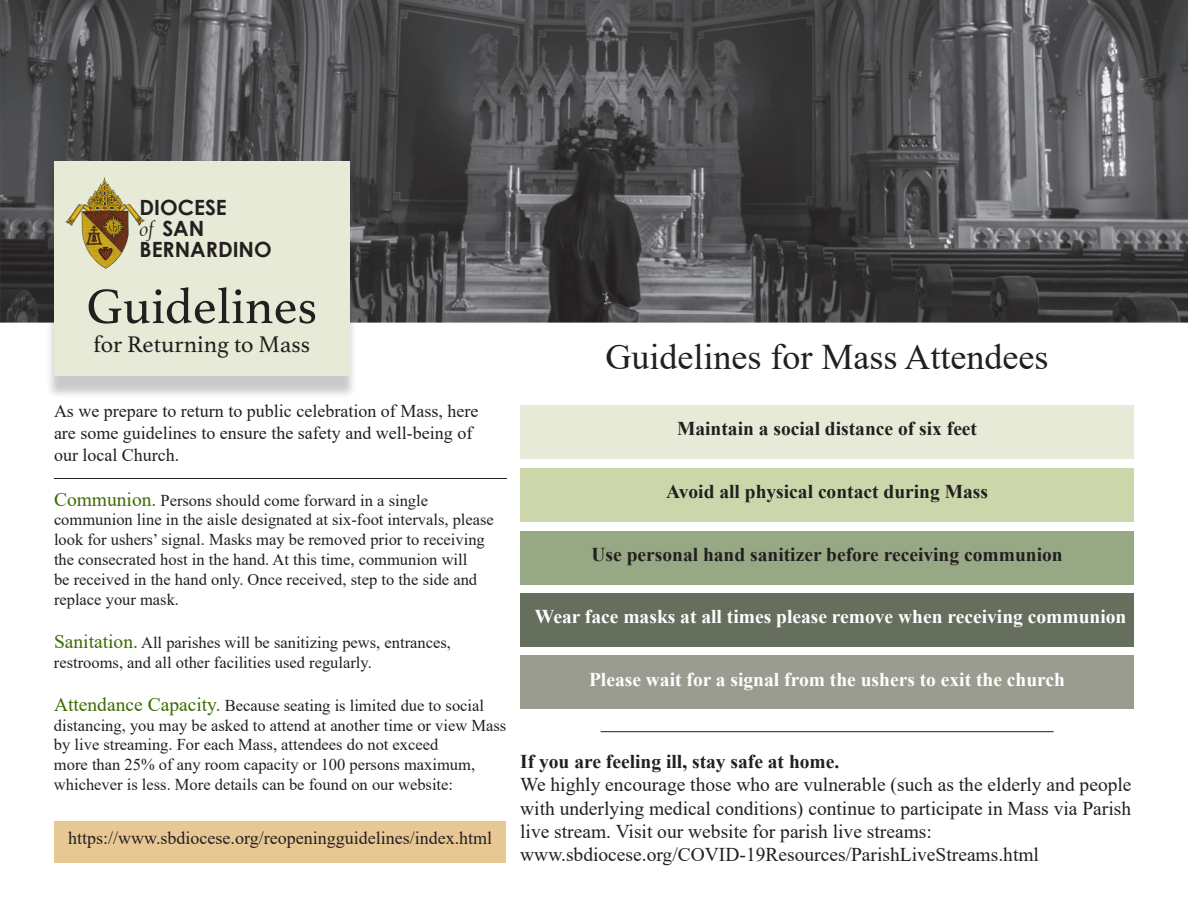
<style>
.page{position:relative;width:1188px;height:918px;background:#fff}
.page>*{position:absolute;margin:0;border:0;box-sizing:border-box;transform-origin:0 0}
.t1{font:51px "Athelas";color:#231f20}
.t2{font:36px "Times New Roman";color:#231f20}
.t3{font:24px "Athelas";color:#231f20}
.t4{font:700 21px/42px "Century Gothic";color:#231f20}
.t5{font:19.5px/23.4px "Times New Roman";color:#231f20}
.t6{font:700 19.5px "Times New Roman";color:#231f20}
.t7{font:700 19.5px "Times New Roman";color:#fff}
.t8{font:18px/21.6px "Times New Roman";color:#231f20}
.t9{font:16.5px/19.8px "Times New Roman";color:#231f20}
.s1{font-family:"Californian FB";font-weight:400;font-style:italic}
.s2{font-size:19.5px;color:#3c6b00}
</style>
<div class="page">
<img style="left:0;top:0;width:1188px;height:322px">
<div style="left:46px;top:168px;width:312px;height:231px;background:#231f20;opacity:.24"></div>
<div style="left:54px;top:161px;width:296px;height:215px;background:#e7ead6"></div>
<img style="left:65px;top:177px;width:79px;height:91px">
<hr style="left:54px;top:478px;width:453px;height:1px;background:#231f20">
<div style="left:55px;top:821px;width:451px;height:42px;background:#e7c794"></div>
<div style="left:520px;top:405px;width:614px;height:54px;background:#e7ead6"></div>
<div style="left:520px;top:468px;width:614px;height:54px;background:#cbd6aa"></div>
<div style="left:520px;top:531px;width:614px;height:54px;background:#96a884"></div>
<div style="left:520px;top:593px;width:614px;height:54px;background:#666e5e"></div>
<div style="left:520px;top:655px;width:614px;height:54px;background:#9a9c90"></div>
<hr style="left:601px;top:731px;width:453px;height:1px;background:#231f20">
<p class="t4" style="left:140px;top:186px;width:134px">DIOCESE<br>BERNARDINO</p>
<p class="t4" style="left:140px;top:207px;width:66px"><span class="s1">of</span> SAN</p>
<h1 class="t1" style="left:86px;top:278px;width:232px">Guidelines</h1>
<h3 class="t3" style="left:93px;top:331px;width:218px">for Returning to Mass</h3>
<p class="t8" style="left:54px;top:400px;width:426px">As we prepare to return to public celebration of Mass, here are some guidelines to ensure the safety and well-being of our local Church.</p>
<p class="t9" style="left:54px;top:490px;width:441px"><span class="s2">Communion.</span> Persons should come forward in a single communion line in the aisle designated at six-foot intervals, please look for ushers’ signal. Masks may be removed prior to receiving the consecrated host in the hand. At this time, communion will<br>be received in the hand only. Once received, step to the side and replace your mask.</p>
<p class="t9" style="left:54px;top:632px;width:398px"><span class="s2">Sanitation.</span> All parishes will be sanitizing pews, entrances, restrooms, and all other facilities used regularly.</p>
<p class="t9" style="left:54px;top:695px;width:454px"><span class="s2">Attendance Capacity.</span> Because seating is limited due to social distancing, you may be asked to attend at another time or view Mass by live streaming. For each Mass, attendees do not exceed<br>more than 25% of any room capacity or 100 persons maximum, whichever is less. More details can be found on our website:</p>
<p class="t8" style="left:68px;top:827px;width:425px">https://www.sbdiocese.org/reopeningguidelines/index.html</p>
<h2 class="t2" style="left:606px;top:332px;width:444px">Guidelines for Mass Attendees</h2>
<p class="t6" style="left:677px;top:415px;width:302px">Maintain a social distance of six feet</p>
<p class="t6" style="left:666px;top:478px;width:323px">Avoid all physical contact during Mass</p>
<p class="t6" style="left:591px;top:541px;width:473px">Use personal hand sanitizer before receiving communion</p>
<p class="t7" style="left:535px;top:603px;width:593px">Wear face masks at all times please remove when receiving communion</p>
<p class="t7" style="left:589px;top:665px;width:478px">Please wait for a signal from the ushers to exit the church</p>
<p class="t6" style="left:520px;top:747px;width:321px">If you are feeling ill, stay safe at home.</p>
<p class="t5" style="left:520px;top:772px;width:613px">We highly encourage those who are vulnerable (such as the elderly and people with underlying medical conditions) continue to participate in Mass via Parish live stream. Visit our website for parish live streams: www.sbdiocese.org/COVID-19Resources/ParishLiveStreams.html</p>
</div>
